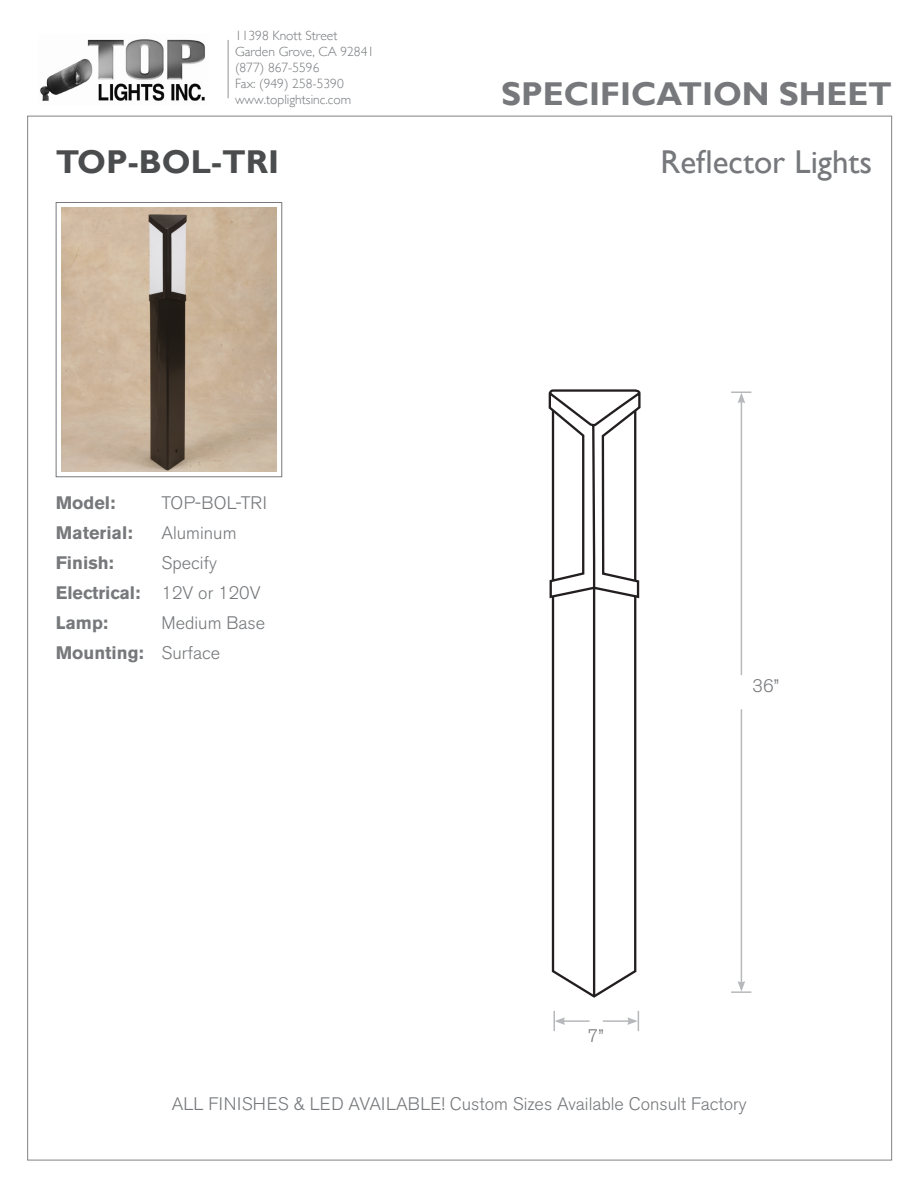
<style>
.page{position:relative;width:918px;height:1188px;background:#fff}
.page>*{position:absolute;margin:0;border:0;box-sizing:border-box;transform-origin:0 0}
.t1{font:700 33px "Gill Sans";color:#76787b}
.t2{font:33px "Gill Sans";color:#76787b}
.t3{font:700 33px "Gill Sans";color:#4b4c4d}
.t4{font:300 18px "Akzidenz Grotesk BE";color:#76787b}
.t5{font:700 18px "Akzidenz Grotesk BE";color:#76787b}
.t6{font:300 18px "Akzidenz Grotesk BE";letter-spacing:.02em;color:#76787b}
.t7{font:300 13.5px/16.2px "Gill Sans";color:#76787b}
</style>
<div class="page">
<img style="left:40px;top:39px;width:165px;height:62px">
<hr style="left:227px;top:40px;width:2px;height:58px;background:#b7b8bb">
<div style="left:56px;top:202px;width:226px;height:275px;border:1px solid #76787b"></div>
<img style="left:61px;top:208px;width:216px;height:263px">
<svg style="left:549px;top:389px;width:92px;height:609px"></svg>
<hr style="left:563px;top:1020px;width:27px;height:2px;background:#b7b8bb">
<svg style="left:554px;top:1011px;width:11px;height:20px"></svg>
<hr style="left:603px;top:1020px;width:27px;height:2px;background:#b7b8bb">
<svg style="left:627px;top:1011px;width:12px;height:20px"></svg>
<hr style="left:741px;top:401px;width:1px;height:274px;background:#b7b8bb">
<svg style="left:731px;top:392px;width:20px;height:11px"></svg>
<hr style="left:731px;top:991px;width:20px;height:2px;background:#b7b8bb">
<hr style="left:741px;top:709px;width:1px;height:274px;background:#b7b8bb">
<svg style="left:738px;top:981px;width:7px;height:11px"></svg>
<p class="t7" style="left:235px;top:27px;width:141px">11398 Knott Street<br>Garden Grove, CA 92841 (877) 867-5596<br>Fax: (949) 258-5390 www.toplightsinc.com</p>
<p class="t1" style="left:501px;top:74px;width:392px">SPECIFICATION SHEET</p>
<p class="t3" style="left:56px;top:142px;width:225px">TOP-BOL-TRI</p>
<p class="t2" style="left:661px;top:143px;width:213px">Reflector Lights</p>
<p class="t5" style="left:56px;top:492px;width:61px">Model:</p>
<p class="t5" style="left:56px;top:522px;width:78px">Material:</p>
<p class="t5" style="left:56px;top:552px;width:60px">Finish:</p>
<p class="t5" style="left:56px;top:582px;width:86px">Electrical:</p>
<p class="t5" style="left:56px;top:612px;width:54px">Lamp:</p>
<p class="t5" style="left:56px;top:642px;width:90px">Mounting:</p>
<p class="t6" style="left:162px;top:493px;width:107px">TOP-BOL-TRI</p>
<p class="t4" style="left:162px;top:523px;width:77px">Aluminum</p>
<p class="t4" style="left:162px;top:553px;width:57px">Specify</p>
<p class="t4" style="left:162px;top:583px;width:100px">12V or 120V</p>
<p class="t4" style="left:162px;top:613px;width:105px">Medium Base</p>
<p class="t4" style="left:162px;top:643px;width:60px">Surface</p>
<p class="t4" style="left:752px;top:675px;width:28px">36”</p>
<p class="t4" style="left:588px;top:1026px;width:17px">7”</p>
<p class="t4" style="left:172px;top:1093px;width:576px">ALL FINISHES &amp; LED AVAILABLE! Custom Sizes Available Consult Factory</p>
</div>
